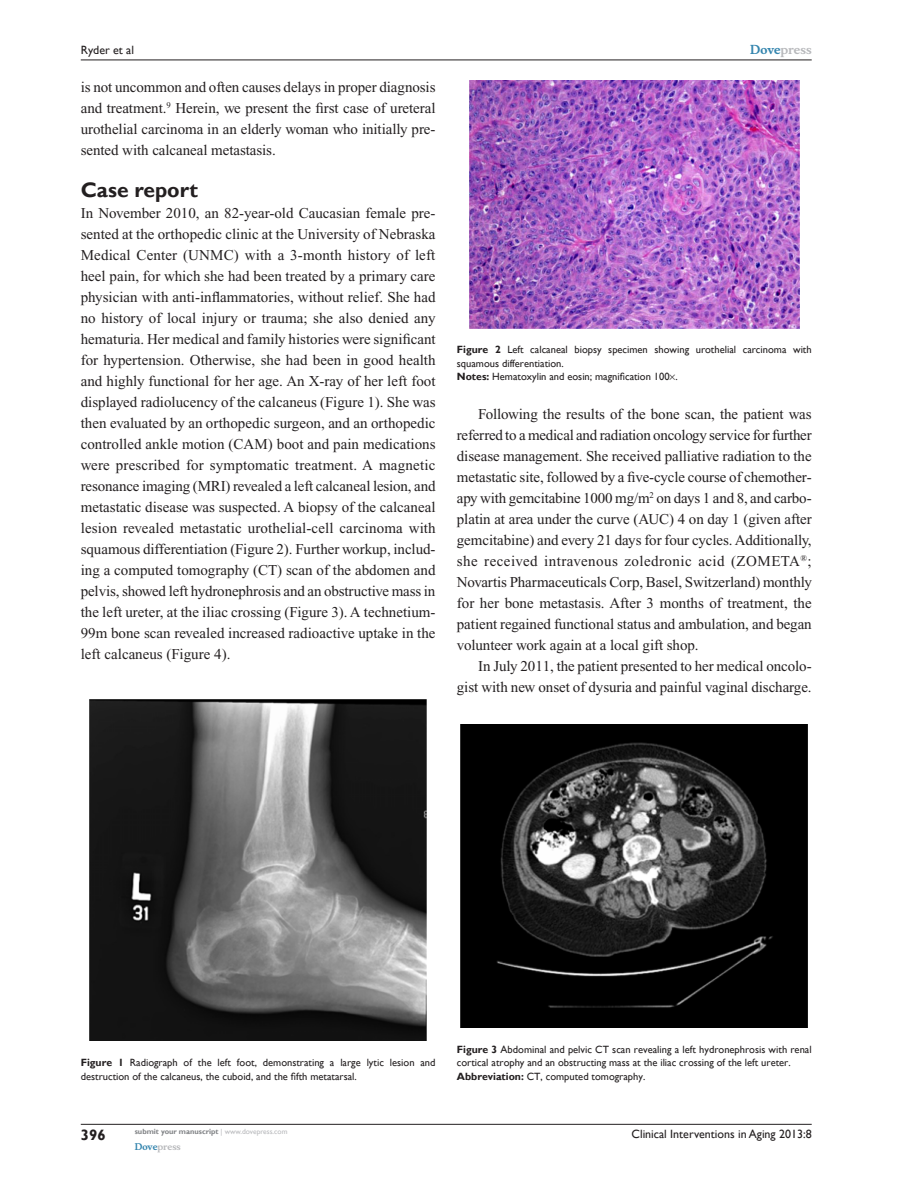
<style>
.page{position:relative;width:918px;height:1188px;background:#fff}
.page>*{position:absolute;margin:0;border:0;box-sizing:border-box;transform-origin:0 0}
.t1{font:700 21px "Gill Sans";color:#231f20}
.TxF{font:15px/21px "Times New Roman";color:#231f20;text-align:justify}
.Tx{font:15px/21px "Times New Roman";letter-spacing:-.005em;color:#231f20;text-align:justify}
.RunFolio-V{font:700 15px "Gill Sans";color:#231f20}
.RunF-V{font:12px "Gill Sans";color:#231f20}
.RunH-Brand-V{font:700 12px "Musee";color:#b8b9bc}
.RunH-V{font:12px "Gill Sans";color:#231f20}
.FC{font:10.5px/13.5px "Gill Sans";color:#231f20}
.RunF-Brand-V{font:700 9px "Musee";color:#b8b9bc}
.RunF-SubmityourMS-V{font:700 7.5px "Gill Sans";color:#808285}
.s1{color:#3485ae}
.s2{font-weight:700}
.s3{font-weight:400;color:#b8b9bc}
</style>
<div class="page">
<img style="left:90px;top:700px;width:337px;height:341px">
<img style="left:469px;top:81px;width:330px;height:247px">
<img style="left:461px;top:724px;width:347px;height:303px">
<hr style="left:81px;top:1124px;width:731px;height:1px;background:#231f20">
<hr style="left:81px;top:60px;width:731px;height:1px;background:#231f20">
<p class="RunH-V" style="left:81px;top:43px;width:55px">Ryder et al</p>
<p class="Tx" style="left:81px;top:77px;width:356px">is not uncommon and often causes delays in proper diagnosis and treatment.<sup>9</sup> Herein, we present the first case of ureteral urothelial carcinoma in an elderly woman who initially pre&shy;sented with calcaneal metastasis.</p>
<h1 class="t1" style="left:81px;top:178px;width:119px">Case report</h1>
<p class="TxF" style="left:81px;top:203px;width:357px">In November 2010, an 82-year-old Caucasian female pre&shy;sented at the orthopedic clinic at the University of Nebraska Medical Center (UNMC) with a 3-month history of left heel pain, for which she had been treated by a primary care physician with anti-inflammatories, without relief. She had no history of local injury or trauma; she also denied any hematuria. Her medical and family histories were significant for hypertension. Otherwise, she had been in good health and highly functional for her age. An X-ray of her left foot displayed radiolucency of the calcaneus (Figure 1). She was then evaluated by an orthopedic surgeon, and an orthopedic controlled ankle motion (CAM) boot and pain medications were prescribed for symptomatic treatment. A magnetic resonance imaging (MRI) revealed a left calcaneal lesion, and metastatic disease was suspected. A biopsy of the calcaneal lesion revealed metastatic urothelial-cell carcinoma with squamous differentiation (Figure 2). Further workup, includ&shy;ing a computed tomography (CT) scan of the abdomen and pelvis, showed left hydronephrosis and an obstructive mass in the left ureter, at the iliac crossing (Figure 3). A technetium-99m bone scan revealed increased radioactive uptake in the left calcaneus (Figure 4).</p>
<p class="RunH-Brand-V" style="left:750px;top:43px;width:63px"><span class="s1">Dove</span>press</p>
<p class="FC" style="left:457px;top:343px;width:356px"><span class="s2">Figure 2</span> Left calcaneal biopsy specimen showing urothelial carcinoma with squamous differentiation.</p>
<p class="FC" style="left:457px;top:370px;width:222px"><span class="s2">Notes:</span> Hematoxylin and eosin; magnification 100 .</p>
<p class="Tx" style="left:457px;top:403px;width:357px;text-indent:21px">Following the results of the bone scan, the patient was referred to a medical and radiation oncology service for further disease management. She received palliative radiation to the metastatic site, followed by a five-cycle course of chemother&shy;apy with gemcitabine 1000 mg/m<sup>2</sup> on days 1 and 8, and carbo&shy;platin at area under the curve (AUC) 4 on day 1 (given after gemcitabine) and every 21 days for four cycles. Additionally, she received intravenous zoledronic acid (ZOMETA<sup>®</sup>; Novartis Pharmaceuticals Corp, Basel, Switzerland) monthly for her bone metastasis. After 3 months of treatment, the patient regained functional status and ambulation, and began volunteer work again at a local gift shop.</p>
<p class="Tx" style="left:457px;top:655px;width:356px;text-align:right">In July 2011, the patient presented to her medical oncolo&shy;gist with new onset of dysuria and painful vaginal discharge.</p>
<p class="FC" style="left:81px;top:1056px;width:356px"><span class="s2">Figure 1</span> Radiograph of the left foot, demonstrating a large lytic lesion and destruction of the calcaneus, the cuboid, and the fifth metatarsal.</p>
<p class="RunFolio-V" style="left:81px;top:1126px;width:26px">396</p>
<p class="RunF-SubmityourMS-V" style="left:135px;top:1127px;width:154px">submit your manuscript <span class="s3">| www.dovepress.com</span></p>
<p class="RunF-Brand-V" style="left:135px;top:1141px;width:48px"><span class="s1">Dove</span>press</p>
<p class="FC" style="left:457px;top:1043px;width:356px"><span class="s2">Figure 3</span> Abdominal and pelvic CT scan revealing a left hydronephrosis with renal cortical atrophy and an obstructing mass at the iliac crossing of the left ureter.</p>
<p class="FC" style="left:457px;top:1070px;width:190px"><span class="s2">Abbreviation:</span> CT, computed tomography.</p>
<p class="RunF-V" style="left:632px;top:1127px;width:182px">Clinical Interventions in Aging 2013:8</p>
</div>
